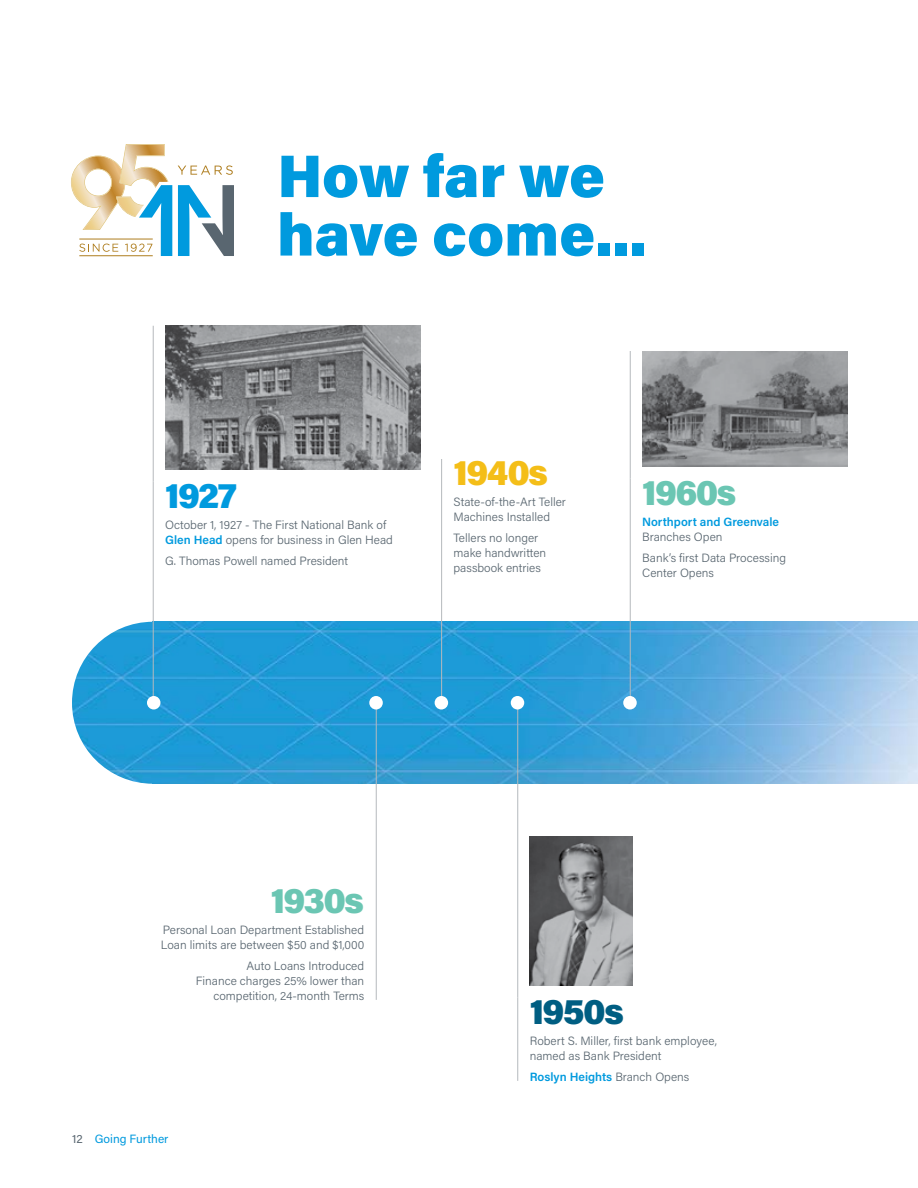
<style>
.page{position:relative;width:918px;height:1188px;background:#fff}
.page>*{position:absolute;margin:0;border:0;box-sizing:border-box;transform-origin:0 0}
.t1{font:900 60px/58.5px "Acumin Pro";letter-spacing:-.01em;color:#009ade}
.t2{font:900 36px "Acumin Pro";letter-spacing:-.05em;color:#6bc6b3}
.t3{font:900 36px "Acumin Pro";letter-spacing:-.045em;color:#f4be18}
.t4{font:900 36px "Acumin Pro";letter-spacing:-.05em;color:#005e82}
.t5{font:900 36px "Acumin Pro";color:#009ade}
.t6{font:300 12px/15px "Acumin Pro";color:#596670}
.t7{font:600 12px "Acumin Pro";color:#009ade}
.t8{font:12px "Acumin Pro";color:#009ade}
.s1{font-weight:600;color:#009ade}
.s2{color:#596670}
.s3{font-weight:300;color:#596670}
</style>
<div class="page">
<img style="left:162px;top:622px;width:756px;height:162px">
<img style="left:72px;top:622px;width:162px;height:162px;border-radius:81px">
<hr style="left:441px;top:459px;width:1px;height:243px;background:#b5b9bd">
<hr style="left:153px;top:326px;width:1px;height:155px;background:#b5b9bd">
<hr style="left:153px;top:481px;width:1px;height:219px;background:#b5b9bd">
<img style="left:165px;top:326px;width:256px;height:143px">
<hr style="left:376px;top:701px;width:1px;height:299px;background:#b5b9bd">
<hr style="left:517px;top:705px;width:1px;height:292px;background:#b5b9bd">
<hr style="left:517px;top:997px;width:1px;height:84px;background:#b5b9bd">
<img style="left:530px;top:837px;width:102px;height:148px">
<hr style="left:630px;top:351px;width:1px;height:127px;background:#b5b9bd">
<hr style="left:630px;top:478px;width:1px;height:224px;background:#b5b9bd">
<img style="left:642px;top:351px;width:205px;height:115px">
<div style="left:147px;top:696px;width:13px;height:14px;background:#fff;border-radius:50%"></div>
<div style="left:369px;top:696px;width:14px;height:14px;background:#fff;border-radius:50%"></div>
<div style="left:511px;top:696px;width:13px;height:14px;background:#fff;border-radius:50%"></div>
<div style="left:435px;top:696px;width:13px;height:14px;background:#fff;border-radius:50%"></div>
<div style="left:623px;top:696px;width:14px;height:14px;background:#fff;border-radius:50%"></div>
<svg style="left:178px;top:185px;width:56px;height:71px"></svg>
<svg style="left:178px;top:165px;width:55px;height:10px"></svg>
<svg style="left:71px;top:144px;width:101px;height:112px"></svg>
<h1 class="t1" style="left:277px;top:144px;width:370px">How far we have come...</h1>
<h2 class="t5" style="left:165px;top:470px;width:73px">1927</h2>
<p class="t6" style="left:165px;top:517px;width:229px">October 1, 1927 - The First National Bank of<br><span class="s1">Glen Head</span> opens for business in Glen Head</p>
<p class="t6" style="left:165px;top:553px;width:184px">G. Thomas Powell named President</p>
<h2 class="t3" style="left:454px;top:447px;width:96px">1940s</h2>
<p class="t6" style="left:454px;top:494px;width:114px">State-of-the-Art Teller<br>Machines Installed</p>
<p class="t6" style="left:454px;top:530px;width:94px">Tellers no longer make handwritten passbook entries</p>
<h2 class="t2" style="left:642px;top:467px;width:96px">1960s</h2>
<p class="t7" style="left:642px;top:513px;width:138px">Northport and Greenvale</p>
<p class="t6" style="left:642px;top:526px;width:145px;line-height:21px">Branches Open<br>Bank’s first Data Processing</p>
<p class="t6" style="left:642px;top:565px;width:73px">Center Opens</p>
<h2 class="t2" style="left:271px;top:875px;width:95px">1930s</h2>
<p class="t6" style="left:161px;top:922px;width:205px">Personal Loan Department Established<br>Loan limits are between $50 and $1,000</p>
<p class="t6" style="left:196px;top:958px;width:170px;text-align:right">Auto Loans Introduced<br>Finance charges 25% lower than competition, 24-month Terms</p>
<p class="t8" style="left:72px;top:1130px;width:98px"><span class="s2">12</span> Going Further</p>
<h2 class="t4" style="left:530px;top:986px;width:96px">1950s</h2>
<p class="t6" style="left:530px;top:1033px;width:189px">Robert S. Miller, first bank employee, named as Bank President</p>
<p class="t7" style="left:530px;top:1068px;width:161px">Roslyn Heights <span class="s3">Branch Opens</span></p>
</div>
